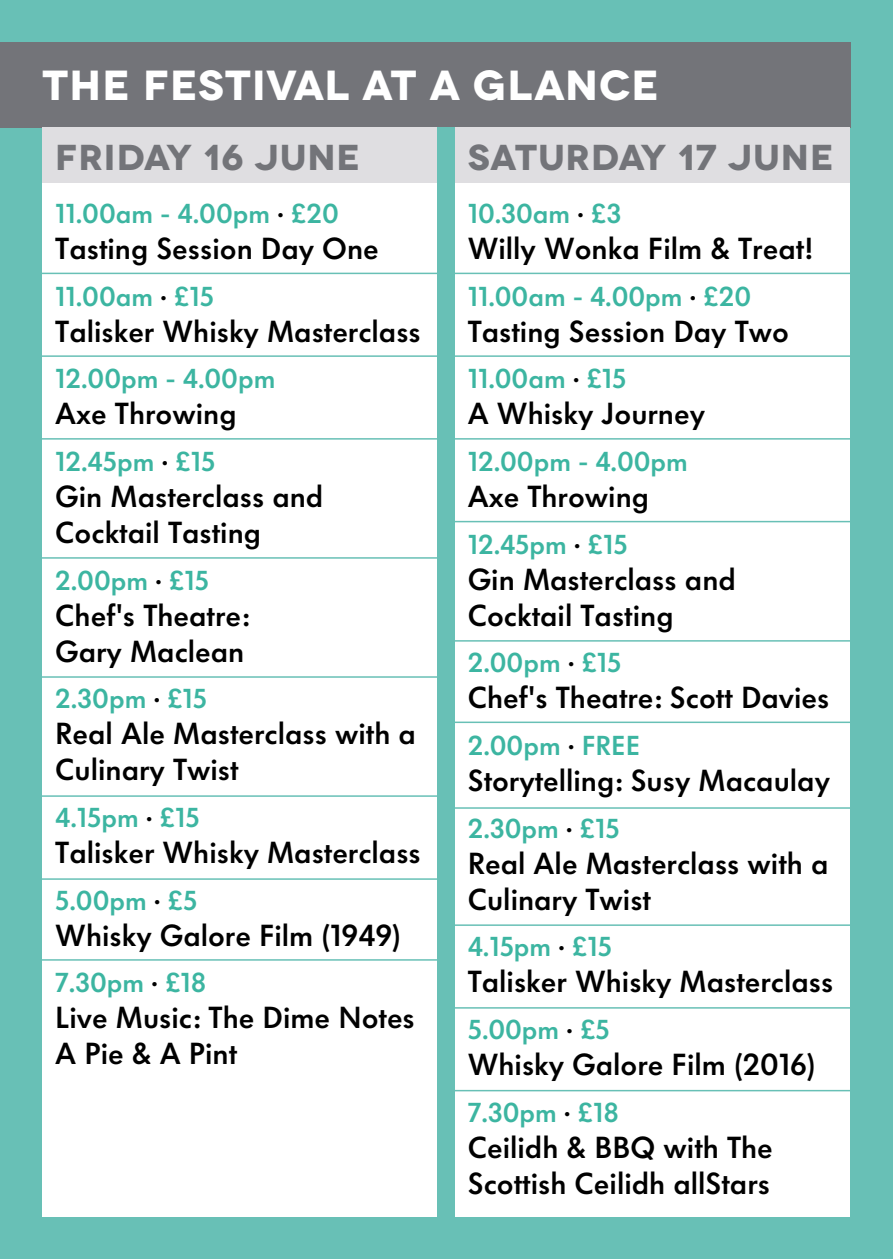
<style>
.page{position:relative;width:893px;height:1259px;background:#68c0b6}
.page>*{position:absolute;margin:0;border:0;box-sizing:border-box;transform-origin:0 0}
.t1{font:700 42px "Novecentowide";letter-spacing:.02em;color:#fff}
.t2{font:700 36px "Novecentowide";letter-spacing:.03em;color:#737479}
.t3{font:600 30px/36px "VW Headline";color:#000}
.t4{font:600 27px "VW Headline";color:#3cb5a1}
.s1{color:#000}
</style>
<div class="page">
<div style="left:43px;top:128px;width:807px;height:1088px;background:#fff"></div>
<div style="left:0;top:43px;width:850px;height:85px;background:#737479"></div>
<div style="left:43px;top:128px;width:807px;height:55px;background:#dfdee1"></div>
<div style="left:438px;top:128px;width:17px;height:1097px;background:#68c0b6"></div>
<hr style="left:29px;top:273px;width:414px;height:1px;background:#68c0b6">
<hr style="left:446px;top:273px;width:415px;height:1px;background:#68c0b6">
<hr style="left:446px;top:355px;width:415px;height:2px;background:#68c0b6">
<hr style="left:446px;top:438px;width:415px;height:1px;background:#68c0b6">
<hr style="left:446px;top:521px;width:415px;height:1px;background:#68c0b6">
<hr style="left:446px;top:640px;width:415px;height:1px;background:#68c0b6">
<hr style="left:446px;top:721px;width:415px;height:2px;background:#68c0b6">
<hr style="left:446px;top:807px;width:415px;height:2px;background:#68c0b6">
<hr style="left:446px;top:924px;width:415px;height:2px;background:#68c0b6">
<hr style="left:446px;top:1007px;width:415px;height:1px;background:#68c0b6">
<hr style="left:446px;top:1090px;width:415px;height:1px;background:#68c0b6">
<hr style="left:29px;top:355px;width:414px;height:2px;background:#68c0b6">
<hr style="left:29px;top:438px;width:414px;height:1px;background:#68c0b6">
<hr style="left:29px;top:557px;width:414px;height:2px;background:#68c0b6">
<hr style="left:29px;top:676px;width:414px;height:2px;background:#68c0b6">
<hr style="left:29px;top:795px;width:414px;height:2px;background:#68c0b6">
<hr style="left:29px;top:878px;width:414px;height:2px;background:#68c0b6">
<hr style="left:29px;top:959px;width:414px;height:1px;background:#68c0b6">
<h1 class="t1" style="left:43px;top:58px;width:618px">THE FESTIVAL AT A GLANCE</h1>
<p class="t2" style="left:55px;top:135px;width:307px">FRIDAY 16 JUNE</p>
<p class="t4" style="left:55px;top:198px;width:285px">11.00am - 4.00pm <span class="s1">·</span> £20</p>
<p class="t3" style="left:55px;top:231px;width:325px">Tasting Session Day One</p>
<p class="t4" style="left:55px;top:281px;width:160px">11.00am <span class="s1">·</span> £15</p>
<p class="t3" style="left:55px;top:313px;width:367px">Talisker Whisky Masterclass</p>
<p class="t4" style="left:55px;top:363px;width:222px">12.00pm - 4.00pm</p>
<p class="t3" style="left:55px;top:396px;width:183px">Axe Throwing</p>
<p class="t4" style="left:55px;top:446px;width:161px">12.45pm <span class="s1">·</span> £15</p>
<p class="t3" style="left:55px;top:479px;width:270px">Gin Masterclass and<br>Cocktail Tasting</p>
<p class="t4" style="left:55px;top:565px;width:155px">2.00pm <span class="s1">·</span> £15</p>
<p class="t3" style="left:55px;top:597px;width:196px">Chef's Theatre:<br>Gary Maclean</p>
<p class="t4" style="left:55px;top:683px;width:153px">2.30pm <span class="s1">·</span> £15</p>
<p class="t3" style="left:55px;top:716px;width:362px">Real Ale Masterclass with a<br>Culinary Twist</p>
<p class="t4" style="left:55px;top:802px;width:146px">4.15pm <span class="s1">·</span> £15</p>
<p class="t3" style="left:55px;top:835px;width:367px">Talisker Whisky Masterclass</p>
<p class="t4" style="left:55px;top:885px;width:144px">5.00pm <span class="s1">·</span> £5</p>
<p class="t3" style="left:55px;top:917px;width:347px">Whisky Galore Film (1949)</p>
<p class="t4" style="left:55px;top:967px;width:153px">7.30pm <span class="s1">·</span> £18</p>
<p class="t3" style="left:55px;top:1000px;width:361px">Live Music: The Dime Notes<br>A Pie &amp; A Pint</p>
<p class="t2" style="left:468px;top:135px;width:368px">SATURDAY 17 JUNE</p>
<p class="t4" style="left:468px;top:198px;width:155px">10.30am <span class="s1">·</span> £3</p>
<p class="t3" style="left:468px;top:231px;width:347px">Willy Wonka Film &amp; Treat!</p>
<p class="t4" style="left:468px;top:281px;width:285px">11.00am - 4.00pm <span class="s1">·</span> £20</p>
<p class="t3" style="left:468px;top:313px;width:323px">Tasting Session Day Two</p>
<p class="t4" style="left:468px;top:363px;width:160px">11.00am <span class="s1">·</span> £15</p>
<p class="t3" style="left:468px;top:396px;width:239px">A Whisky Journey</p>
<p class="t4" style="left:468px;top:446px;width:222px">12.00pm - 4.00pm</p>
<p class="t3" style="left:468px;top:479px;width:183px">Axe Throwing</p>
<p class="t4" style="left:468px;top:529px;width:161px">12.45pm <span class="s1">·</span> £15</p>
<p class="t3" style="left:468px;top:561px;width:270px">Gin Masterclass and<br>Cocktail Tasting</p>
<p class="t4" style="left:468px;top:647px;width:155px">2.00pm <span class="s1">·</span> £15</p>
<p class="t3" style="left:468px;top:680px;width:363px">Chef's Theatre: Scott Davies</p>
<p class="t4" style="left:468px;top:730px;width:174px">2.00pm <span class="s1">·</span> FREE</p>
<p class="t3" style="left:468px;top:763px;width:364px">Storytelling: Susy Macaulay</p>
<p class="t4" style="left:468px;top:813px;width:153px">2.30pm <span class="s1">·</span> £15</p>
<p class="t3" style="left:468px;top:845px;width:362px">Real Ale Masterclass with a<br>Culinary Twist</p>
<p class="t4" style="left:468px;top:931px;width:146px">4.15pm <span class="s1">·</span> £15</p>
<p class="t3" style="left:468px;top:964px;width:367px">Talisker Whisky Masterclass</p>
<p class="t4" style="left:468px;top:1014px;width:144px">5.00pm <span class="s1">·</span> £5</p>
<p class="t3" style="left:468px;top:1047px;width:349px">Whisky Galore Film (2016)</p>
<p class="t4" style="left:468px;top:1096px;width:153px">7.30pm <span class="s1">·</span> £18</p>
<p class="t3" style="left:468px;top:1129px;width:307px">Ceilidh &amp; BBQ with The<br>Scottish Ceilidh allStars</p>
</div>
